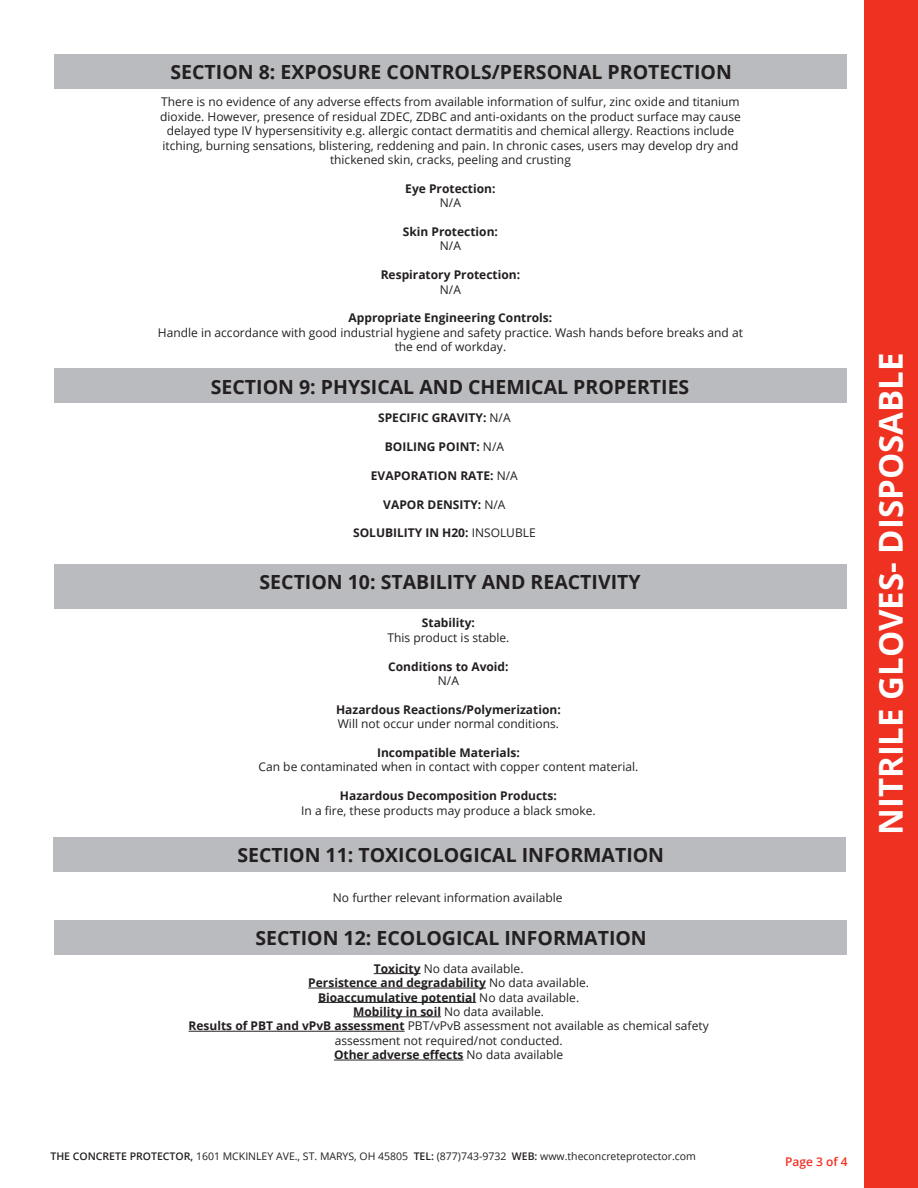
<style>
.page{position:relative;width:918px;height:1188px;background:#fff}
.page>*{position:absolute;margin:0;border:0;box-sizing:border-box;transform-origin:0 0}
.t1{font:700 33px "Open Sans";color:#fff}
.t2{font:700 19.5px "Open Sans";color:#231f20}
.t3{font:12px "Open Sans";color:#231f20}
.t4{font:700 12px "Open Sans";color:#231f20}
.t5{font:600 12px "Open Sans";color:#ef3122}
.t6{font:10.5px "Open Sans";color:#231f20}
.s1{font-weight:400}
.s2{font-weight:700}
.s3{font-weight:600}
</style>
<div class="page">
<div style="left:864px;top:0;width:54px;height:1188px;background:#ef3122"></div>
<div style="left:55px;top:54px;width:792px;height:34px;background:#babbbe"></div>
<div style="left:54px;top:369px;width:792px;height:34px;background:#babbbe"></div>
<div style="left:54px;top:564px;width:792px;height:45px;background:#babbbe"></div>
<div style="left:54px;top:837px;width:792px;height:34px;background:#babbbe"></div>
<div style="left:55px;top:920px;width:792px;height:34px;background:#babbbe"></div>
<hr style="left:374px;top:973px;width:47px;height:1px;background:#231f20">
<hr style="left:308px;top:988px;width:178px;height:1px;background:#231f20">
<hr style="left:318px;top:1002px;width:158px;height:1px;background:#231f20">
<hr style="left:353px;top:1017px;width:88px;height:1px;background:#231f20">
<hr style="left:189px;top:1031px;width:216px;height:1px;background:#231f20">
<hr style="left:334px;top:1060px;width:129px;height:1px;background:#231f20">
<p class="t2" style="left:171px;top:58px;width:563px">SECTION 8: EXPOSURE CONTROLS/PERSONAL PROTECTION</p>
<p class="t3" style="left:161px;top:94px;width:580px">There is no evidence of any adverse effects from available information of sulfur, zinc oxide and titanium</p>
<p class="t3" style="left:160px;top:108px;width:582px">dioxide. However, presence of residual ZDEC, ZDBC and anti-oxidants on the product surface may cause</p>
<p class="t3" style="left:167px;top:123px;width:569px">delayed type IV hypersensitivity e.g. allergic contact dermatitis and chemical allergy. Reactions include</p>
<p class="t3" style="left:162px;top:137px;width:578px">itching, burning sensations, blistering, reddening and pain. In chronic cases, users may develop dry and</p>
<p class="t3" style="left:330px;top:151px;width:242px">thickened skin, cracks, peeling and crusting</p>
<p class="t4" style="left:405px;top:180px;width:92px">Eye Protection:</p>
<p class="t3" style="left:440px;top:195px;width:23px">N/A</p>
<p class="t4" style="left:403px;top:223px;width:97px">Skin Protection:</p>
<p class="t3" style="left:440px;top:238px;width:23px">N/A</p>
<p class="t4" style="left:381px;top:266px;width:141px">Respiratory Protection:</p>
<p class="t3" style="left:440px;top:281px;width:23px">N/A</p>
<p class="t4" style="left:349px;top:310px;width:205px">Appropriate Engineering Controls:</p>
<p class="t3" style="left:158px;top:324px;width:587px">Handle in accordance with good industrial hygiene and safety practice. Wash hands before breaks and at</p>
<p class="t3" style="left:395px;top:339px;width:113px">the end of workday.</p>
<p class="t2" style="left:211px;top:373px;width:480px">SECTION 9: PHYSICAL AND CHEMICAL PROPERTIES</p>
<p class="t4" style="left:378px;top:409px;width:134px">SPECIFIC GRAVITY: <span class="s1">N/A</span></p>
<p class="t4" style="left:385px;top:438px;width:121px">BOILING POINT: <span class="s1">N/A</span></p>
<p class="t4" style="left:371px;top:467px;width:148px">EVAPORATION RATE: <span class="s1">N/A</span></p>
<p class="t4" style="left:383px;top:496px;width:124px">VAPOR DENSITY: <span class="s1">N/A</span></p>
<p class="t4" style="left:353px;top:525px;width:184px">SOLUBILITY IN H20: <span class="s1">INSOLUBLE</span></p>
<p class="t2" style="left:260px;top:568px;width:383px">SECTION 10: STABILITY AND REACTIVITY</p>
<p class="t4" style="left:422px;top:615px;width:55px">Stability:</p>
<p class="t3" style="left:387px;top:629px;width:124px">This product is stable.</p>
<p class="t4" style="left:388px;top:658px;width:122px">Conditions to Avoid:</p>
<p class="t3" style="left:438px;top:672px;width:23px">N/A</p>
<p class="t4" style="left:336px;top:701px;width:226px">Hazardous Reactions/Polymerization:</p>
<p class="t3" style="left:338px;top:716px;width:223px">Will not occur under normal conditions.</p>
<p class="t4" style="left:377px;top:744px;width:144px">Incompatible Materials:</p>
<p class="t3" style="left:259px;top:759px;width:381px">Can be contaminated when in contact with copper content material.</p>
<p class="t4" style="left:340px;top:787px;width:218px">Hazardous Decomposition Products:</p>
<p class="t3" style="left:301px;top:802px;width:296px">In a fire, these products may produce a black smoke.</p>
<p class="t2" style="left:237px;top:841px;width:428px">SECTION 11: TOXICOLOGICAL INFORMATION</p>
<p class="t3" style="left:333px;top:889px;width:231px">No further relevant information available</p>
<p class="t2" style="left:255px;top:925px;width:393px">SECTION 12: ECOLOGICAL INFORMATION</p>
<p class="t3" style="left:374px;top:960px;width:151px"><span class="s2">Toxicity</span> No data available.</p>
<p class="t4" style="left:308px;top:974px;width:282px">Persistence and degradability <span class="s1">No data available.</span></p>
<p class="t4" style="left:318px;top:989px;width:263px">Bioaccumulative potential <span class="s1">No data available.</span></p>
<p class="t3" style="left:353px;top:1003px;width:192px"><span class="s2">Mobility in soil</span> No data available.</p>
<p class="t3" style="left:189px;top:1018px;width:522px"><span class="s2">Results of PBT and vPvB assessment</span> PBT/vPvB assessment not available as chemical safety</p>
<p class="t3" style="left:335px;top:1032px;width:229px">assessment not required/not conducted.</p>
<p class="t4" style="left:334px;top:1046px;width:231px">Other adverse effects <span class="s1">No data available</span></p>
<p class="t6" style="left:50px;top:1149px;width:647px"><span class="s3">THE CONCRETE PROTECTOR,</span> 1601 MCKINLEY AVE., ST. MARYS, OH 45805 <span class="s3">TEL:</span> (877)743-9732 <span class="s3">WEB:</span> www.theconcreteprotector.com</p>
<p class="t1" style="left:867px;top:835px;width:484px;rotate:-90deg">NITRILE GLOVES- DISPOSABLE</p>
<p class="t5" style="left:785px;top:1153px;width:64px">Page 3 of 4</p>
</div>
